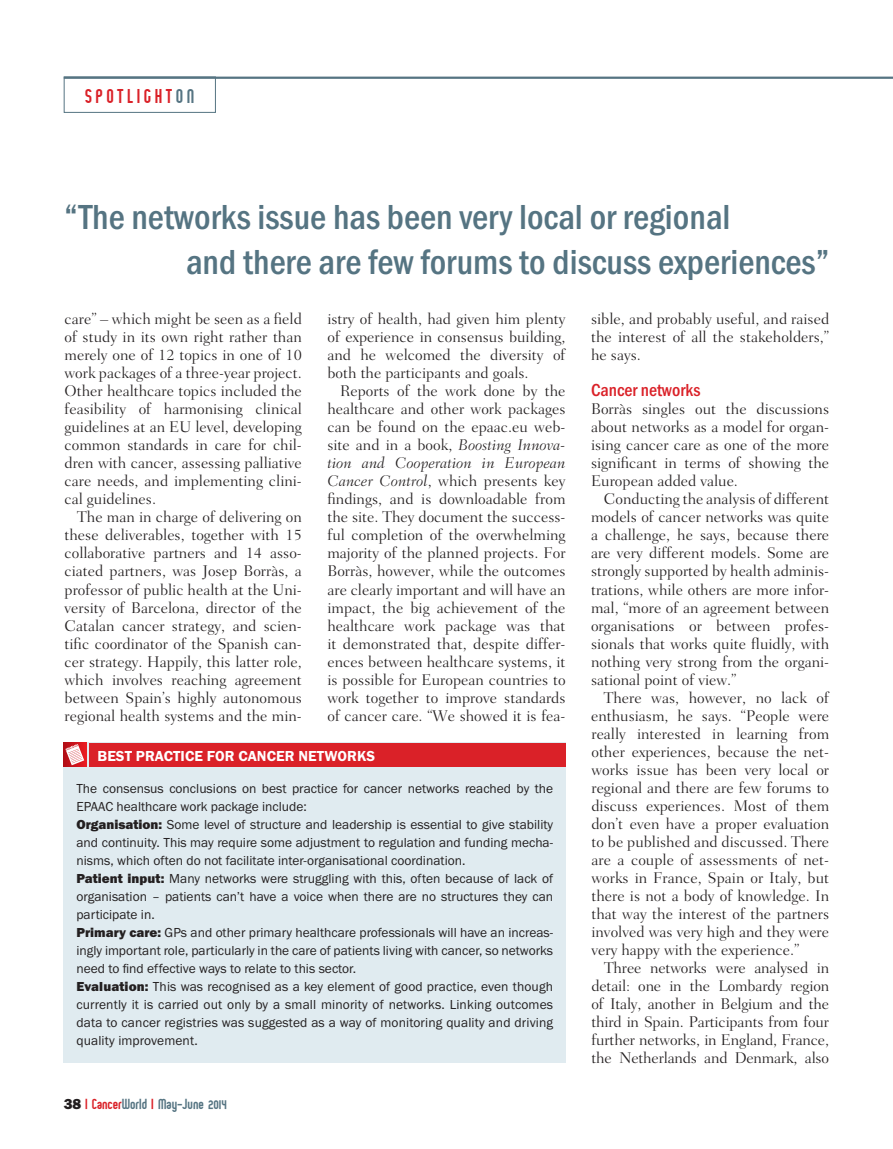
<style>
.page{position:relative;width:893px;height:1149px;background:#fff}
.page>*{position:absolute;margin:0;border:0;box-sizing:border-box;transform-origin:0 0}
.Pull_Quote{font:500 condensed 36px "Franklin Got T";color:#557482}
.t1{font:22.5px "Engineered";letter-spacing:.16em;color:#da2128}
.Crosshead{font:500 condensed 18px "Franklin Got T";color:#da2128}
.t2{font:16.5px "Engineered";color:#557482}
.Bodycopy{font:300 15.75px/18px "Fairfield LH";color:#231f20;text-align:justify}
.Bodycopy__no_indent{font:300 15.75px/18px "Fairfield LH";color:#231f20;text-align:justify}
.t3{font:600 15px "Franklin Got T";letter-spacing:.005em;color:#fff}
.Box_copy{font:13.5px/18px "Franklin Got T";color:#231f20;text-align:justify}
.s1{color:#557482}
.s2{font-style:italic}
.s3{font-family:"Franklin Got T Heav"}
.s4{color:#da2128}
</style>
<div class="page">
<hr style="left:64px;top:77px;width:829px;height:2px;background:#557482">
<div style="left:64px;top:77px;width:152px;height:36px;border:1px solid #557482"></div>
<div style="left:63px;top:742px;width:503px;height:320px;background:#e0ebf0"></div>
<div style="left:89px;top:742px;width:477px;height:24px;background:#da2128"></div>
<div style="left:63px;top:742px;width:24px;height:24px;background:linear-gradient(to bottom,#e91c22,#e91c22)"></div>
<svg style="left:65px;top:743px;width:19px;height:22px"></svg>
<h2 class="t1" style="left:85px;top:89px;width:111px">SPOTLIGHT<span class="s1">ON</span></h2>
<p class="Pull_Quote" style="left:65px;top:196px;width:668px">“The networks issue has been very local or regional</p>
<p class="Pull_Quote" style="left:186px;top:241px;width:645px">and there are few forums to discuss experiences”</p>
<p class="Bodycopy" style="left:65px;top:310px;width:239px">care” – which might be seen as a field of study in its own right rather than merely one of 12 topics in one of 10 work packages of a three-year project.<br>Other healthcare topics included the feasibility of harmonising clinical guidelines at an EU level, developing common standards in care for chil&shy;dren with cancer, assessing palliative care needs, and implementing clini&shy;cal guidelines.</p>
<p class="Bodycopy" style="left:65px;top:508px;width:239px;text-indent:13px">The man in charge of delivering on these deliverables, together with 15 collaborative partners and 14 asso&shy;ciated partners, was Josep Borràs, a professor of public health at the Uni&shy;versity of Barcelona, director of the Catalan cancer strategy, and scien&shy;tific coordinator of the Spanish can&shy;cer strategy. Happily, this latter role, which involves reaching agreement between Spain’s highly autonomous regional health systems and the min-</p>
<p class="Bodycopy" style="left:327px;top:310px;width:240px">istry of health, had given him plenty of experience in consensus building, and he welcomed the diversity of both the participants and goals.</p>
<p class="Bodycopy" style="left:327px;top:382px;width:240px;text-indent:13px">Reports of the work done by the healthcare and other work packages can be found on the epaac.eu web&shy;site and in a book, <span class="s2">Boosting Innova&shy;tion and Cooperation in European Cancer Control</span>, which presents key findings, and is downloadable from the site. They document the success&shy;ful completion of the overwhelming majority of the planned projects. For Borràs, however, while the outcomes are clearly important and will have an impact, the big achievement of the healthcare work package was that it demonstrated that, despite differ&shy;ences between healthcare systems, it is possible for European countries to work together to improve standards of cancer care. “We showed it is fea-</p>
<p class="Bodycopy" style="left:591px;top:310px;width:240px">sible, and probably useful, and raised the interest of all the stakeholders,” he says.</p>
<p class="Crosshead" style="left:591px;top:380px;width:111px">Cancer networks</p>
<p class="Bodycopy__no_indent" style="left:591px;top:400px;width:240px">Borràs singles out the discussions about networks as a model for organ&shy;ising cancer care as one of the more significant in terms of showing the European added value.</p>
<p class="Bodycopy" style="left:591px;top:490px;width:240px;text-indent:13px">Conducting the analysis of different models of cancer networks was quite a challenge, he says, because there are very different models. Some are strongly supported by health adminis&shy;trations, while others are more infor&shy;mal, “more of an agreement between organisations or between profes&shy;sionals that works quite fluidly, with nothing very strong from the organi&shy;sational point of view.”</p>
<p class="Bodycopy" style="left:591px;top:688px;width:240px;text-indent:13px">There was, however, no lack of enthusiasm, he says. “People were really interested in learning from other experiences, because the net&shy;works issue has been very local or regional and there are few forums to discuss experiences. Most of them don’t even have a proper evaluation to be published and discussed. There are a couple of assessments of net&shy;works in France, Spain or Italy, but there is not a body of knowledge. In that way the interest of the partners involved was very high and they were very happy with the experience.”</p>
<p class="Bodycopy" style="left:591px;top:958px;width:239px;text-indent:13px">Three networks were analysed in detail: one in the Lombardy region of Italy, another in Belgium and the third in Spain. Participants from four further networks, in England, France, the Netherlands and Denmark, also</p>
<p class="t3" style="left:98px;top:747px;width:279px">BEST PRACTICE FOR CANCER NETWORKS</p>
<p class="Box_copy" style="left:76px;top:778px;width:478px">The consensus conclusions on best practice for cancer networks reached by the<br>EPAAC healthcare work package include:</p>
<p class="Box_copy" style="left:76px;top:814px;width:478px"><span class="s3">Organisation:</span> Some level of structure and leadership is essential to give stability and continuity. This may require some adjustment to regulation and funding mecha&shy;nisms, which often do not facilitate inter-organisational coordination.</p>
<p class="Box_copy" style="left:76px;top:868px;width:478px"><span class="s3">Patient input:</span> Many networks were struggling with this, often because of lack of organisation – patients can’t have a voice when there are no structures they can participate in.</p>
<p class="Box_copy" style="left:76px;top:922px;width:478px"><span class="s3">Primary care:</span> GPs and other primary healthcare professionals will have an increas&shy;ingly important role, particularly in the care of patients living with cancer, so networks need to find effective ways to relate to this sector.</p>
<p class="Box_copy" style="left:76px;top:976px;width:478px"><span class="s3">Evaluation:</span> This was recognised as a key element of good practice, even though currently it is carried out only by a small minority of networks. Linking outcomes data to cancer registries was suggested as a way of monitoring quality and driving quality improvement.</p>
<p class="t2" style="left:64px;top:1098px;width:165px"><sup>38</sup> <span class="s4">I Cancer</span>World <span class="s4">I</span> May-June 2014</p>
</div>
